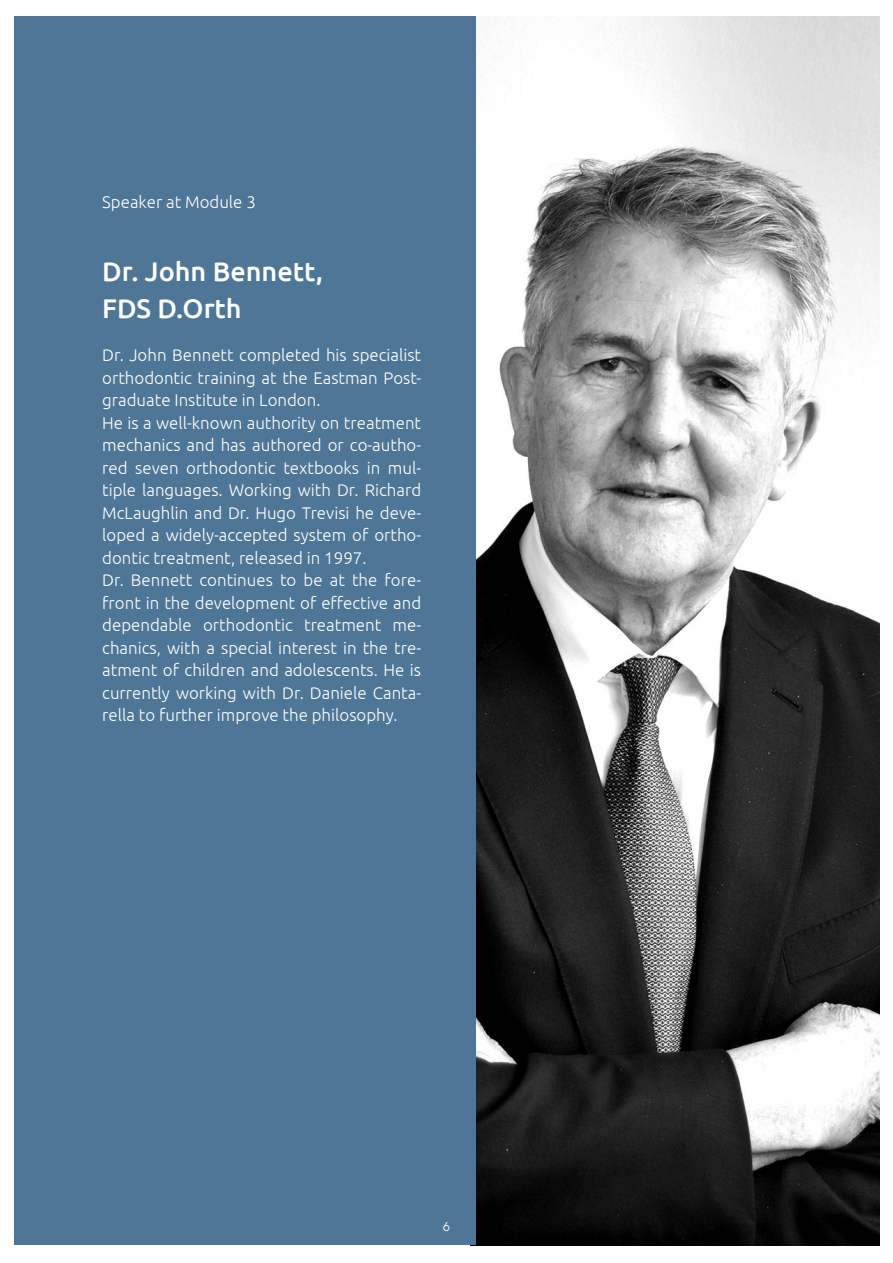
<style>
.page{position:relative;width:893px;height:1263px;background:#fff}
.page>*{position:absolute;margin:0;border:0;box-sizing:border-box;transform-origin:0 0}
.t1{font:500 27px/37.5px "Ubuntu";color:#fff}
.t2{font:300 16.8px/22.5px "Ubuntu";color:#fff}
.t3{font:12px "Avant Garde";color:#fff}
</style>
<div class="page">
<img style="left:475px;top:16px;width:404px;height:1229px">
<div style="left:14px;top:16px;width:461px;height:1229px;background:#4e7696"></div>
<p class="t2" style="left:102px;top:190px;width:155px">Speaker at Module 3</p>
<h1 class="t1" style="left:102px;top:252px;width:222px">Dr. John Bennett,<br>FDS D.Orth</h1>
<p class="t2" style="left:102px;top:343px;width:320px">Dr. John Bennett completed his specialist orthodontic training at the Eastman Post&shy;graduate Institute in London.<br>He is a well-known authority on treatment mechanics and has authored or co-autho&shy;red seven orthodontic textbooks in mul&shy;tiple languages. Working with Dr. Richard McLaughlin and Dr. Hugo Trevisi he deve&shy;loped a widely-accepted system of ortho&shy;dontic treatment, released in 1997.<br>Dr. Bennett continues to be at the fore&shy;front in the development of effective and dependable orthodontic treatment me&shy;chanics, with a special interest in the tre&shy;atment of children and adolescents. He is currently working with Dr. Daniele Canta&shy;rella to further improve the philosophy.</p>
<p class="t3" style="left:443px;top:1219px;width:8px">6</p>
</div>
